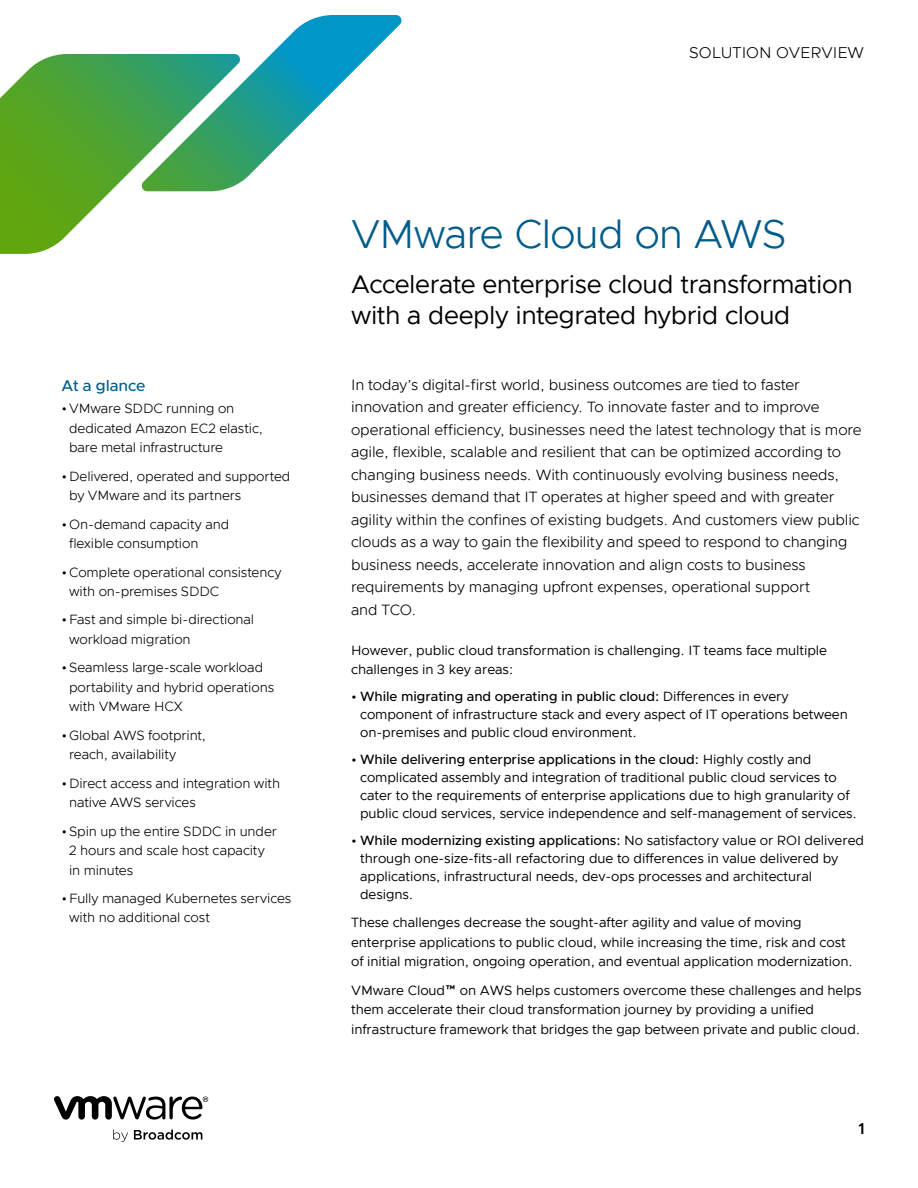
<style>
.page{position:relative;width:918px;height:1188px;background:#fff}
.page>*{position:absolute;margin:0;border:0;box-sizing:border-box;transform-origin:0 0}
.t1{font:300 40.5px "Metropolis";letter-spacing:-.025em;color:#005c8a}
.t2{font:25.5px/31.5px "Metropolis";letter-spacing:-.015em;color:#000}
.t3{font:300 15.75px "Metropolis";color:#000}
.t4{font:500 15.75px "Metropolis";letter-spacing:-.01em;color:#005c8a}
.t5{font:600 15.75px "Metropolis";color:#000}
.t6{font:300 15px/22.5px "Metropolis";letter-spacing:-.005em;color:#000}
.t7{font:13.5px/18px "Metropolis";letter-spacing:-.005em;color:#000}
.t8{font:300 13.5px/19.5px "Metropolis";letter-spacing:-.01em;color:#000}
.s1{font-weight:500}
</style>
<div class="page">
<svg style="left:113px;top:1130px;width:15px;height:12px"></svg>
<svg style="left:134px;top:1130px;width:68px;height:10px"></svg>
<svg style="left:54px;top:1096px;width:154px;height:24px"></svg>
<svg style="left:242px;top:15px;width:160px;height:166px"></svg>
<svg style="left:0;top:54px;width:242px;height:200px"></svg>
<p class="t3" style="left:689px;top:43px;width:176px">SOLUTION OVERVIEW</p>
<p class="t4" style="left:62px;top:375px;width:85px">At a glance</p>
<p class="t8" style="left:69px;top:399px;width:196px;text-indent:-8px">•VMware SDDC running on dedicated Amazon EC2 elastic, bare metal infrastructure</p>
<p class="t8" style="left:69px;top:466px;width:223px;text-indent:-8px">•Delivered, operated and supported by VMware and its partners</p>
<p class="t8" style="left:69px;top:514px;width:162px;text-indent:-8px">•On-demand capacity and flexible consumption</p>
<p class="t8" style="left:69px;top:562px;width:214px;text-indent:-8px">•Complete operational consistency with on-premises SDDC</p>
<p class="t8" style="left:69px;top:610px;width:187px;text-indent:-8px">•Fast and simple bi-directional workload migration</p>
<p class="t8" style="left:69px;top:658px;width:207px;text-indent:-8px">•Seamless large-scale workload portability and hybrid operations with VMware HCX</p>
<p class="t8" style="left:69px;top:725px;width:139px;text-indent:-8px">•Global AWS footprint, reach, availability</p>
<p class="t8" style="left:69px;top:773px;width:212px;text-indent:-8px">•Direct access and integration with native AWS services</p>
<p class="t8" style="left:69px;top:821px;width:209px;text-indent:-8px">•Spin up the entire SDDC in under<br>2 hours and scale host capacity in minutes</p>
<p class="t8" style="left:69px;top:889px;width:224px;text-indent:-8px">•Fully managed Kubernetes services with no additional cost</p>
<h1 class="t1" style="left:351px;top:208px;width:437px">VMware Cloud on AWS</h1>
<h2 class="t2" style="left:351px;top:268px;width:503px">Accelerate enterprise cloud transformation with a deeply integrated hybrid cloud</h2>
<p class="t6" style="left:351px;top:373px;width:512px">In today’s digital-first world, business outcomes are tied to faster innovation and greater efficiency. To innovate faster and to improve operational efficiency, businesses need the latest technology that is more agile, flexible, scalable and resilient that can be optimized according to changing business needs. With continuously evolving business needs, businesses demand that IT operates at higher speed and with greater agility within the confines of existing budgets. And customers view public clouds as a way to gain the flexibility and speed to respond to changing business needs, accelerate innovation and align costs to business requirements by managing upfront expenses, operational support<br>and TCO.</p>
<p class="t7" style="left:351px;top:640px;width:477px;line-height:19.5px">However, public cloud transformation is challenging. IT teams face multiple challenges in 3 key areas:</p>
<p class="t7" style="left:360px;top:687px;width:489px;text-indent:-9px">• <span class="s1">While migrating and operating in public cloud:</span> Differences in every component of infrastructure stack and every aspect of IT operations between on-premises and public cloud environment.</p>
<p class="t7" style="left:360px;top:750px;width:498px;text-indent:-9px">• <span class="s1">While delivering enterprise applications in the cloud:</span> Highly costly and complicated assembly and integration of traditional public cloud services to cater to the requirements of enterprise applications due to high granularity of public cloud services, service independence and self-management of services.</p>
<p class="t7" style="left:360px;top:831px;width:505px;text-indent:-9px">• <span class="s1">While modernizing existing applications:</span> No satisfactory value or ROI delivered through one-size-fits-all refactoring due to differences in value delivered by applications, infrastructural needs, dev-ops processes and architectural designs.</p>
<p class="t7" style="left:351px;top:913px;width:503px;line-height:19.5px">These challenges decrease the sought-after agility and value of moving enterprise applications to public cloud, while increasing the time, risk and cost of initial migration, ongoing operation, and eventual application modernization.</p>
<p class="t7" style="left:351px;top:980px;width:512px;line-height:19.5px">VMware Cloud™ on AWS helps customers overcome these challenges and helps them accelerate their cloud transformation journey by providing a unified infrastructure framework that bridges the gap between private and public cloud.</p>
<p class="t5" style="left:858px;top:1119px;width:8px">1</p>
</div>
